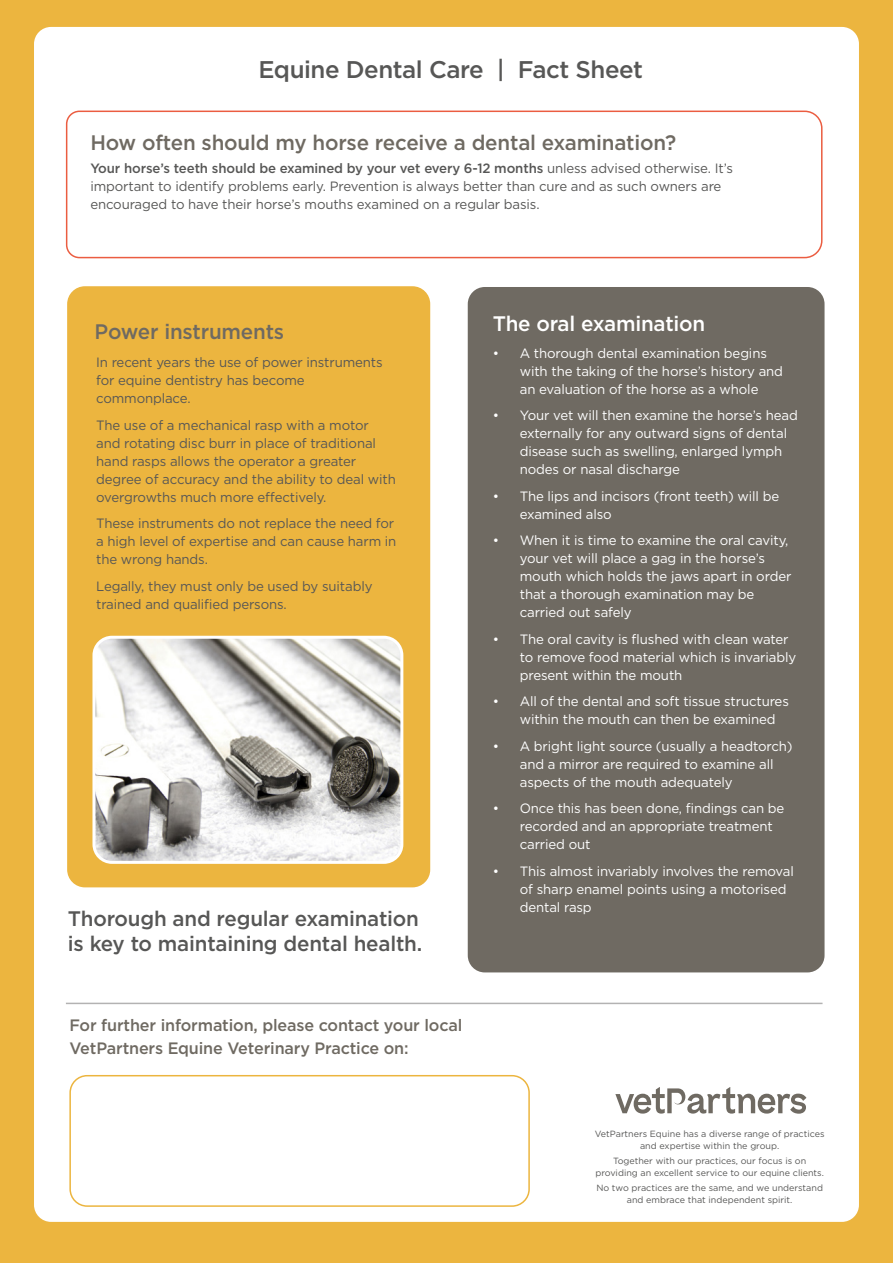
<style>
.page{position:relative;width:893px;height:1263px;background:#ecb53f}
.page>*{position:absolute;margin:0;border:0;box-sizing:border-box;transform-origin:0 0}
.t1{font:500 24.15px "Gotham";letter-spacing:-.02em;color:#575756}
.t2{font:500 21px "Gotham";letter-spacing:-.01em;color:#6f6a62}
.t3{font:500 21px/25.5px "Gotham";letter-spacing:-.01em;color:#575756}
.t4{font:500 21px "Gotham";letter-spacing:-.01em;color:#fff}
.t5{font:500 16.5px/22.5px "Gotham";letter-spacing:-.01em;color:#6f6a62}
.t6{font:13.5px/18px "Gotham";letter-spacing:-.01em;color:#fff}
.t7{font:13.5px/18px "Gotham";letter-spacing:-.01em;color:#575756}
.t8{font:9px/12px "Gotham";color:#575756;text-align:center}
.s1{font-weight:500}
</style>
<div class="page">
<div style="left:34px;top:27px;width:825px;height:1195px;background:#fff;border-radius:17px"></div>
<svg style="left:65px;top:110px;width:758px;height:149px"></svg>
<hr style="left:66px;top:1003px;width:756px;height:1px;background:#b3b2b2">
<div style="left:468px;top:287px;width:356px;height:685px;background:#6f6a62;border-radius:17px"></div>
<div style="left:68px;top:287px;width:361px;height:600px;background:#ecb53f;border-radius:17px"></div>
<div style="left:67px;top:286px;width:363px;height:601px;border:2px solid #ecb53f;border-radius:17px"></div>
<img style="left:96px;top:637px;width:306px;height:223px">
<div style="left:92px;top:636px;width:311px;height:228px;border:3px solid #fff;border-radius:18px"></div>
<svg style="left:615px;top:1087px;width:191px;height:27px"></svg>
<div style="left:69px;top:1075px;width:461px;height:132px;border:2px solid #ecb53f;border-radius:17px"></div>
<h1 class="t1" style="left:259px;top:53px;width:386px">Equine Dental Care | Fact Sheet</h1>
<h2 class="t2" style="left:90px;top:129px;width:588px">How often should my horse receive a dental examination?</h2>
<p class="t7" style="left:90px;top:159px;width:644px"><span class="s1">Your horse’s teeth should be examined by your vet every 6-12 months</span> unless advised otherwise. It’s important to identify problems early. Prevention is always better than cure and as such owners are encouraged to have their horse’s mouths examined on a regular basis.</p>
<h2 class="t2" style="left:95px;top:317px;width:191px">Power instruments</h2>
<p class="t7" style="left:96px;top:353px;width:288px">In recent years the use of power instruments for equine dentistry has become commonplace.</p>
<p class="t7" style="left:96px;top:416px;width:301px">The use of a mechanical rasp with a motor and rotating disc burr in place of traditional hand rasps allows the operator a greater degree of accuracy and the ability to deal with overgrowths much more effectively.</p>
<p class="t7" style="left:96px;top:514px;width:302px">These instruments do not replace the need for a high level of expertise and can cause harm in the wrong hands.</p>
<p class="t7" style="left:96px;top:577px;width:278px">Legally, they must only be used by suitably trained and qualified persons.</p>
<h2 class="t3" style="left:68px;top:905px;width:356px">Thorough and regular examination is key to maintaining dental health.</h2>
<p class="t5" style="left:69px;top:1014px;width:394px">For further information, please contact your local<br>VetPartners Equine Veterinary Practice on:</p>
<h2 class="t4" style="left:493px;top:310px;width:214px">The oral examination</h2>
<p class="t6" style="left:520px;top:344px;width:265px;text-indent:-27px">• A thorough dental examination begins with the taking of the horse’s history and an evaluation of the horse as a whole</p>
<p class="t6" style="left:520px;top:406px;width:280px;text-indent:-27px">• Your vet will then examine the horse’s head externally for any outward signs of dental disease such as swelling, enlarged lymph nodes or nasal discharge</p>
<p class="t6" style="left:520px;top:487px;width:261px;text-indent:-27px">• The lips and incisors (front teeth) will be examined also</p>
<p class="t6" style="left:520px;top:531px;width:273px;text-indent:-27px">• When it is time to examine the oral cavity, your vet will place a gag in the horse’s mouth which holds the jaws apart in order that a thorough examination may be carried out safely</p>
<p class="t6" style="left:520px;top:630px;width:278px;text-indent:-27px">• The oral cavity is flushed with clean water to remove food material which is invariably present within the mouth</p>
<p class="t6" style="left:520px;top:692px;width:271px;text-indent:-27px">• All of the dental and soft tissue structures within the mouth can then be examined</p>
<p class="t6" style="left:520px;top:737px;width:274px;text-indent:-27px">• A bright light source (usually a headtorch) and a mirror are required to examine all aspects of the mouth adequately</p>
<p class="t6" style="left:520px;top:799px;width:266px;text-indent:-27px">• Once this has been done, findings can be recorded and an appropriate treatment carried out</p>
<p class="t6" style="left:520px;top:862px;width:276px;text-indent:-27px">• This almost invariably involves the removal of sharp enamel points using a motorised dental rasp</p>
<p class="t8" style="left:595px;top:1128px;width:231px">VetPartners Equine has a diverse range of practices and expertise within the group.</p>
<p class="t8" style="left:595px;top:1155px;width:230px">Together with our practices, our focus is on providing an excellent service to our equine clients.</p>
<p class="t8" style="left:596px;top:1182px;width:228px">No two practices are the same, and we understand and embrace that independent spirit.</p>
</div>
